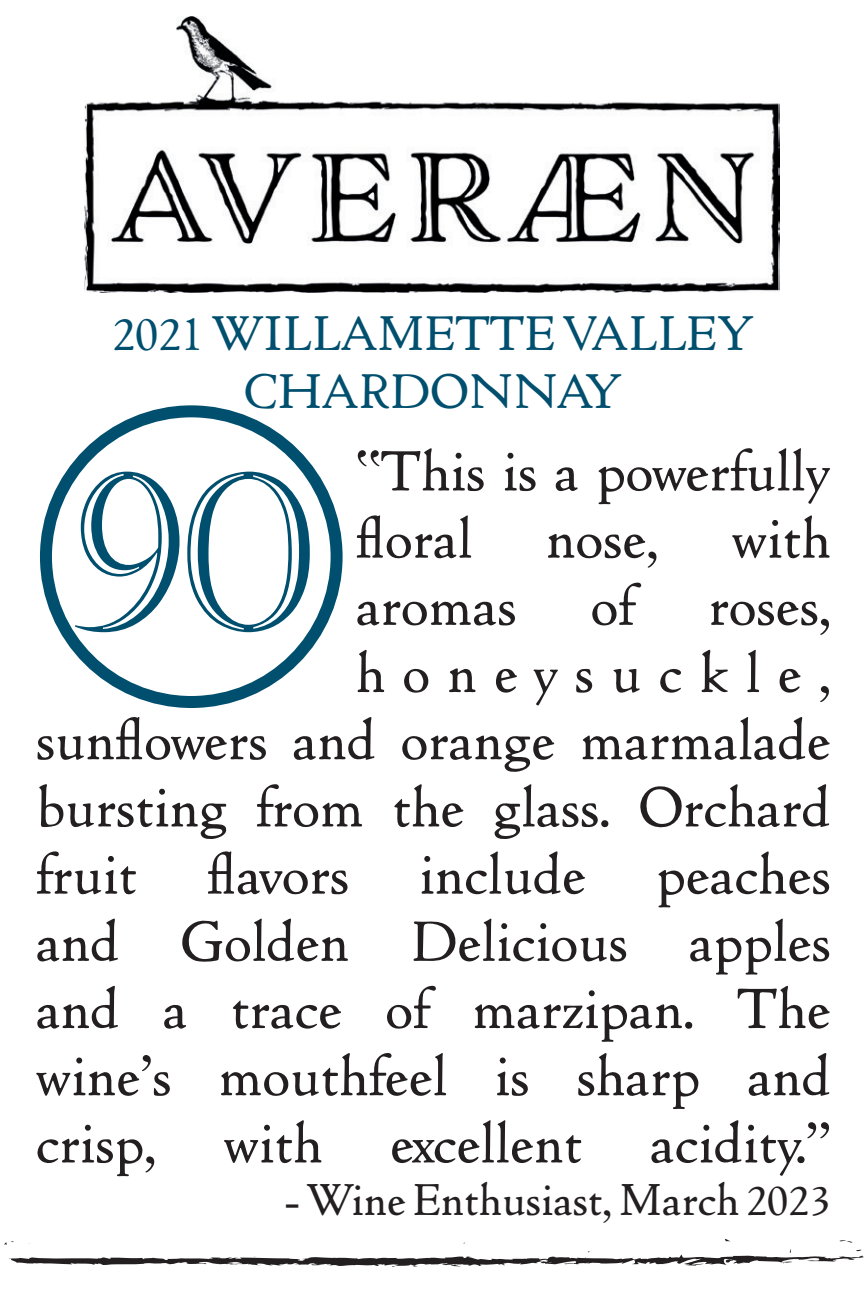
<style>
.page{position:relative;width:864px;height:1296px;background:#fff}
.page>*{position:absolute;margin:0;border:0;box-sizing:border-box;transform-origin:0 0}
.t1{font:220px "Castellar";color:#014f6e;scale:.91 1}
.t2{font:56px/67.2px "OPTI Cloister";color:#231f20}
.t3{font:56px "OPTI Cloister";letter-spacing:.305em;color:#231f20}
.t4{font:48px "OPTI Cloister";color:#014f6e}
.t5{font:44px "OPTI Cloister";color:#231f20}
</style>
<div class="page">
<img style="left:84px;top:16px;width:696px;height:276px">
<div style="left:40px;top:405px;width:303px;height:303px;border:12px solid #014f6e;border-radius:50%"></div>
<svg style="left:4px;top:1239px;width:860px;height:28px"></svg>
<p class="t4" style="left:111px;top:304px;width:643px">2021 WILLAMETTE VALLEY</p>
<p class="t4" style="left:243px;top:362px;width:379px">CHARDONNAY</p>
<p class="t2" style="left:355px;top:438px;width:476px">“This is a powerfully floral</p>
<p class="t1" style="left:72px;top:429px;width:273px">90</p>
<p class="t2" style="left:730px;top:505px;width:100px">with</p>
<p class="t2" style="left:545px;top:505px;width:114px">nose,</p>
<p class="t2" style="left:589px;top:572px;width:45px">of</p>
<p class="t2" style="left:355px;top:572px;width:162px">aromas</p>
<p class="t2" style="left:707px;top:572px;width:124px">roses,</p>
<p class="t3" style="left:355px;top:638px;width:476px">honeysuckle,</p>
<p class="t2" style="left:35px;top:707px;width:796px">sunflowers and orange marmalade</p>
<p class="t2" style="left:35px;top:774px;width:796px">bursting from the glass. Orchard</p>
<p class="t2" style="left:35px;top:841px;width:103px">fruit</p>
<p class="t2" style="left:206px;top:841px;width:144px">flavors</p>
<p class="t2" style="left:418px;top:841px;width:168px">include</p>
<p class="t2" style="left:35px;top:841px;width:796px;text-align:justify;text-indent:620px">peaches and Golden Delicious apples and a trace of marzipan. The wine’s mouthfeel is sharp and crisp, with excellent acidity.”</p>
<p class="t5" style="left:284px;top:1173px;width:547px">- Wine Enthusiast, March 2023</p>
</div>
